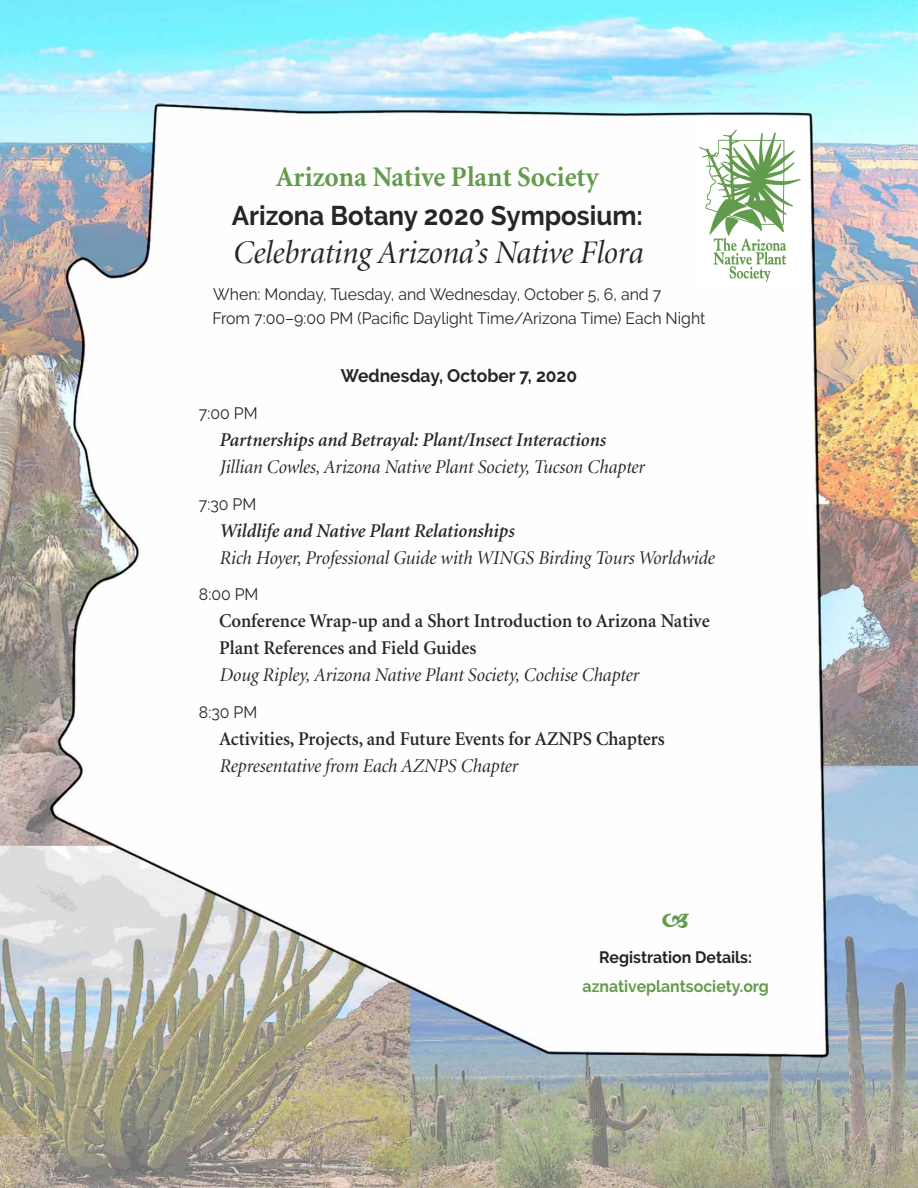
<style>
.page{position:relative;width:918px;height:1188px;background:#fff}
.page>*{position:absolute;margin:0;border:0;box-sizing:border-box;transform-origin:0 0}
.t1{font:italic 33px "Minion Display";color:#272526;scale:.96 1}
.t2{font:700 28.5px "Minion";color:#639c4c;scale:.96 1}
.t3{font:700 27px "Raleway";color:#272526;scale:.96 1}
.t4{font:italic 19.5px "Minion Display";color:#272526;scale:.96 1}
.t5{font:600 19.5px/27px "Minion";color:#272526;scale:.96 1}
.t6{font:italic 600 19.5px "Minion";color:#272526;scale:.96 1}
.t7{font:700 18.15px "Raleway";color:#272526;scale:.96 1}
.t8{font:16.5px/24px "Raleway";color:#272526;scale:.96 1}
.t9{font:700 16.5px "Raleway";color:#639c4c;scale:.96 1}
.t10{font:700 16.5px "Raleway";color:#272526;scale:.96 1}
</style>
<div class="page">
<img style="left:0;top:0;width:918px;height:1188px">
<div style="left:695px;top:119px;width:114px;height:171px;background:#fff"></div>
<img style="left:700px;top:130px;width:101px;height:152px">
<svg style="left:663px;top:914px;width:26px;height:14px"></svg>
<h2 class="t2" style="left:276px;top:166px;width:338px">Arizona Native Plant Society</h2>
<h3 class="t3" style="left:232px;top:200px;width:430px">Arizona Botany 2020 Symposium:</h3>
<h1 class="t1" style="left:232px;top:240px;width:429px">Celebrating Arizona’s Native Flora</h1>
<p class="t8" style="left:212px;top:283px;width:515px">When: Monday, Tuesday, and Wednesday, October 5, 6, and 7<br>From 7:00–9:00 PM (Pacific Daylight Time/Arizona Time) Each Night</p>
<p class="t7" style="left:341px;top:365px;width:248px">Wednesday, October 7, 2020</p>
<p class="t8" style="left:199px;top:401px;width:63px">7:00 PM</p>
<p class="t6" style="left:219px;top:432px;width:404px">Partnerships and Betrayal: Plant/Insect Interactions</p>
<p class="t4" style="left:219px;top:459px;width:444px">Jillian Cowles, Arizona Native Plant Society, Tucson Chapter</p>
<p class="t8" style="left:199px;top:492px;width:61px">7:30 PM</p>
<p class="t6" style="left:219px;top:523px;width:309px">Wildlife and Native Plant Relationships</p>
<p class="t4" style="left:219px;top:550px;width:517px">Rich Hoyer, Professional Guide with WINGS Birding Tours Worldwide</p>
<p class="t8" style="left:199px;top:582px;width:64px">8:00 PM</p>
<p class="t5" style="left:219px;top:609px;width:513px">Conference Wrap-up and a Short Introduction to Arizona Native<br>Plant References and Field Guides</p>
<p class="t4" style="left:219px;top:667px;width:438px">Doug Ripley, Arizona Native Plant Society, Cochise Chapter</p>
<p class="t8" style="left:199px;top:700px;width:62px">8:30 PM</p>
<p class="t5" style="left:219px;top:726px;width:466px">Activities, Projects, and Future Events for AZNPS Chapters</p>
<p class="t4" style="left:219px;top:758px;width:312px">Representative from Each AZNPS Chapter</p>
<p class="t10" style="left:599px;top:948px;width:161px">Registration Details:</p>
<p class="t9" style="left:583px;top:976px;width:195px">aznativeplantsociety.org</p>
</div>
